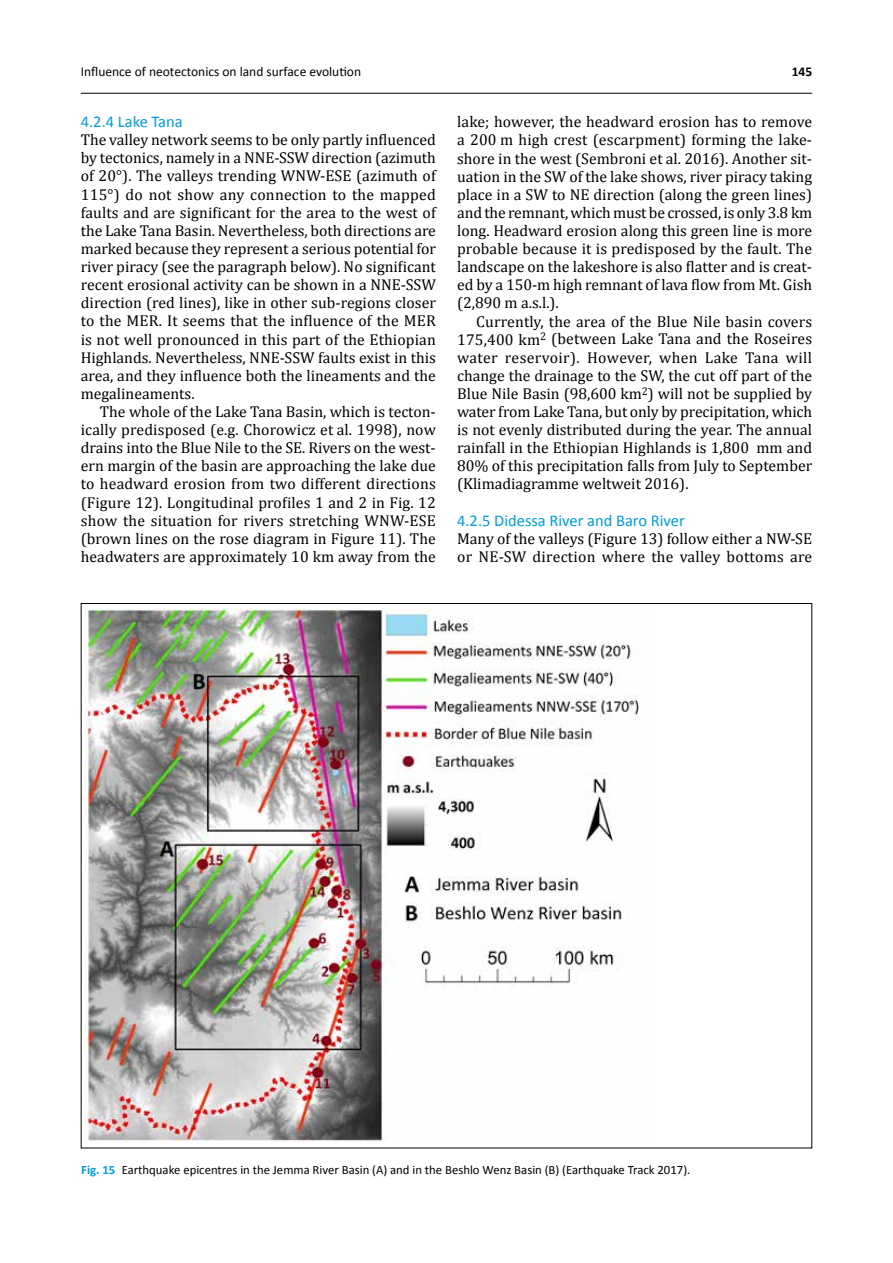
<style>
.page{position:relative;width:893px;height:1263px;background:#fff}
.page>*{position:absolute;margin:0;border:0;box-sizing:border-box;transform-origin:0 0}
.t1{font:16.5px "Calibri";color:#009cdb}
.t2{font:15.75px/18.1px "Cambria";color:#000;text-align:justify}
.t3{font:13.5px "Calibri";color:#000}
.t4{font:700 13.5px "Calibri";color:#000}
.t5{font:12.75px "Calibri";color:#000}
.s1{font-weight:700;color:#009cdb}
</style>
<div class="page">
<hr style="left:81px;top:93px;width:731px;height:1px;background:#000">
<img style="left:85px;top:609px;width:554px;height:533px">
<p class="t3" style="left:81px;top:63px;width:282px">Influence of neotectonics on land surface evolution</p>
<p class="t4" style="left:792px;top:63px;width:22px">145</p>
<p class="t1" style="left:81px;top:111px;width:103px">4.2.4 Lake Tana</p>
<p class="t2" style="left:81px;top:131px;width:357px">The valley network seems to be only partly influenced by tectonics, namely in a NNE-SSW direction (azimuth of 20°). The valleys trending WNW-ESE (azimuth of 115°) do not show any connection to the mapped faults and are significant for the area to the west of the Lake Tana Basin. Nevertheless, both directions are marked because they represent a serious potential for river piracy (see the paragraph below). No significant recent erosional activity can be shown in a NNE-SSW direction (red lines), like in other sub-regions closer to the MER. It seems that the influence of the MER is not well pronounced in this part of the Ethiopian Highlands. Nevertheless, NNE-SSW faults exist in this area, and they influence both the lineaments and the megalineaments.</p>
<p class="t2" style="left:81px;top:402px;width:357px;text-indent:19px">The whole of the Lake Tana Basin, which is tecton&shy;ically predisposed (e.g. Chorowicz et al. 1998), now drains into the Blue Nile to the SE. Rivers on the west&shy;ern margin of the basin are approaching the lake due to headward erosion from two different directions (Figure 12). Longitudinal profiles 1 and 2 in Fig. 12 show the situation for rivers stretching WNW-ESE (brown lines on the rose diagram in Figure 11). The headwaters are approximately 10 km away from the</p>
<p class="t2" style="left:457px;top:113px;width:357px">lake; however, the headward erosion has to remove a 200 m high crest (escarpment) forming the lake&shy;shore in the west (Sembroni et al. 2016). Another sit&shy;uation in the SW of the lake shows, river piracy taking place in a SW to NE direction (along the green lines) and the remnant, which must be crossed, is only 3.8 km long. Headward erosion along this green line is more probable because it is predisposed by the fault. The landscape on the lakeshore is also flatter and is creat&shy;ed by a 150-m high remnant of lava flow from Mt. Gish (2,890 m a.s.l.).</p>
<p class="t2" style="left:457px;top:312px;width:357px;text-indent:19px">Currently, the area of the Blue Nile basin covers 175,400 km<sup>2</sup> (between Lake Tana and the Roseires water reservoir). However, when Lake Tana will change the drainage to the SW, the cut off part of the Blue Nile Basin (98,600 km<sup>2</sup>) will not be supplied by water from Lake Tana, but only by precipitation, which is not evenly distributed during the year. The annual rainfall in the Ethiopian Highlands is 1,800 mm and 80% of this precipitation falls from July to September (Klimadiagramme weltweit 2016).</p>
<p class="t1" style="left:457px;top:510px;width:229px">4.2.5 Didessa River and Baro River</p>
<p class="t2" style="left:457px;top:529px;width:357px">Many of the valleys (Figure 13) follow either a NW-SE or NE-SW direction where the valley bottoms are</p>
<p class="t5" style="left:81px;top:1162px;width:611px"><span class="s1">Fig. 15</span> Earthquake epicentres in the Jemma River Basin (A) and in the Beshlo Wenz Basin (B) (Earthquake Track 2017).</p>
</div>
